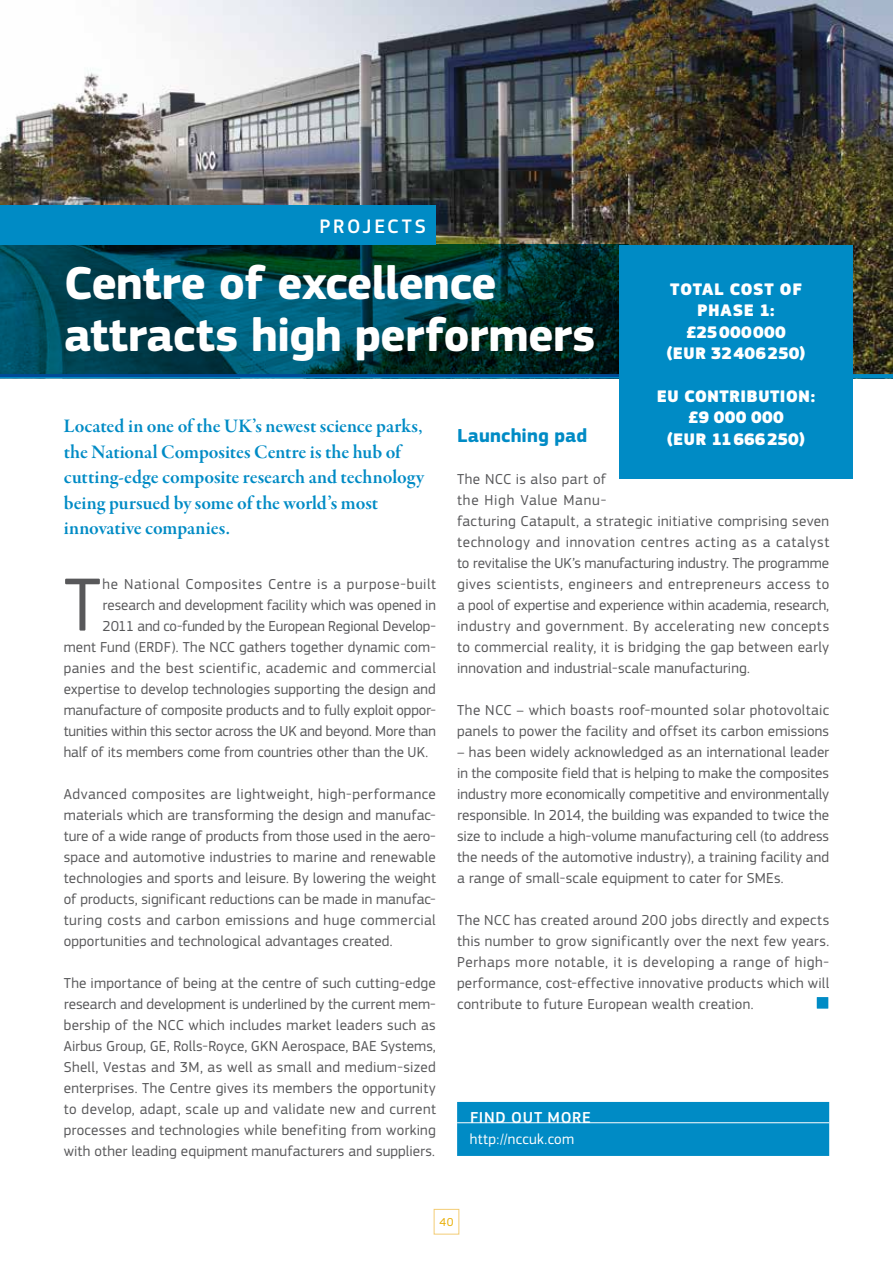
<style>
.page{position:relative;width:893px;height:1263px;background:#fff}
.page>*{position:absolute;margin:0;border:0;box-sizing:border-box;transform-origin:0 0}
.t1{font:78.3px "EC Square Sans Pro";color:#58585a}
.t2{font:700 48px/52.5px "EC Square Sans Pro";letter-spacing:-.015em;color:#fff}
.t3{font:500 20.25px "EC Square Sans Pro";letter-spacing:.125em;color:#fff}
.t4{font:19.5px/25.5px "Garamond Premr Pro Smbd Subh";color:#008bc5}
.t5{font:700 19.5px "EC Square Sans Pro";letter-spacing:.005em;color:#008bc5}
.t6{font:900 17.4px/21.5px "EC Square Sans Pro";letter-spacing:.015em;color:#fff;text-align:center}
.t7{font:500 16.5px "EC Square Sans Pro";letter-spacing:.04em;color:#fff}
.t8{font:15px/21px "EC Square Sans Pro";letter-spacing:.015em;color:#58585a;text-align:justify}
.t9{font:15px "EC Square Sans Pro";letter-spacing:-.01em;color:#58585a}
.t10{font:15px "EC Square Sans Pro";letter-spacing:-.005em;color:#58585a}
.t11{font:15px "EC Square Sans Pro";letter-spacing:.045em;color:#58585a}
.t12{font:15px "EC Square Sans Pro";letter-spacing:.02em;color:#fff}
.t13{font:12px "EC Square Sans Pro";color:#e8ad00}
</style>
<div class="page">
<img style="left:0;top:0;width:892px;height:374px">
<hr style="left:892px;top:0;width:1px;height:379px;background:#90989e">
<div style="left:0;top:374px;width:893px;height:5px;background:#008bc5"></div>
<svg style="left:0;top:244px;width:629px;height:133px;background:#00404b"></svg>
<hr style="left:892px;top:244px;width:1px;height:133px;background:#6dbea9">
<div style="left:434px;top:1209px;width:25px;height:25px;border:1px solid #f3cc75"></div>
<div style="left:457px;top:1102px;width:372px;height:54px;background:#008bc5"></div>
<hr style="left:457px;top:1122px;width:372px;height:1px;background:#fff">
<svg style="left:817px;top:997px;width:11px;height:12px"></svg>
<div style="left:619px;top:245px;width:234px;height:233px;background:#008bc5"></div>
<div style="left:0;top:205px;width:436px;height:40px;background:#008bc5"></div>
<hr style="left:892px;top:205px;width:1px;height:40px;background:#6dbea9">
<h3 class="t3" style="left:320px;top:214px;width:108px">PROJECTS</h3>
<h2 class="t2" style="left:64px;top:258px;width:533px">Centre of excellence attracts high performers</h2>
<p class="t6" style="left:666px;top:279px;width:140px">TOTAL COST OF<br>PHASE 1: £25000000 (EUR 32406250)</p>
<p class="t6" style="left:657px;top:386px;width:160px">EU CONTRIBUTION: £9 000 000<br>(EUR 11666250)</p>
<h3 class="t4" style="left:64px;top:414px;width:362px">Located in one of the UK’s newest science parks, the National Composites Centre is the hub of cutting-edge composite research and technology being pursued by some of the world’s most innovative companies.</h3>
<h1 class="t1" style="left:64px;top:559px;width:39px">T</h1>
<p class="t11" style="left:103px;top:575px;width:335px">he National Composites Centre is a purpose-built</p>
<h3 class="t5" style="left:457px;top:423px;width:132px">Launching pad</h3>
<p class="t8" style="left:457px;top:468px;width:374px;text-align:left">The NCC is also part of<br>the High Value Manu-<br>facturing Catapult, a strategic initiative comprising seven technology and innovation centres acting as a catalyst to revitalise the UK’s manufacturing industry. The programme gives scientists, engineers and entrepreneurs access to a pool of expertise and experience within academia, research, industry and government. By accelerating new concepts to commercial reality, it is bridging the gap between early innovation and industrial-scale manufacturing.</p>
<p class="t8" style="left:457px;top:699px;width:374px">The NCC – which boasts roof-mounted solar photovoltaic panels to power the facility and offset its carbon emissions</p>
<p class="t8" style="left:457px;top:741px;width:374px">– has been widely acknowledged as an international leader in the composite field that is helping to make the composites industry more economically competitive and environmentally responsible. In 2014, the building was expanded to twice the size to include a high-volume manufacturing cell (to address the needs of the automotive industry), a training facility and a range of small-scale equipment to cater for SMEs.</p>
<p class="t8" style="left:457px;top:909px;width:374px">The NCC has created around 200 jobs directly and expects this number to grow significantly over the next few years.<br>Perhaps more notable, it is developing a range of high&shy;performance, cost-effective innovative products which will contribute to future European wealth creation.</p>
<p class="t8" style="left:103px;top:594px;width:335px">research and development facility which was opened in</p>
<p class="t9" style="left:103px;top:617px;width:335px">2011 and co-funded by the European Regional Develop-</p>
<p class="t8" style="left:64px;top:636px;width:373px">ment Fund (ERDF). The NCC gathers together dynamic com-</p>
<p class="t8" style="left:64px;top:657px;width:374px">panies and the best scientific, academic and commercial</p>
<p class="t8" style="left:64px;top:678px;width:374px">expertise to develop technologies supporting the design and</p>
<p class="t10" style="left:64px;top:701px;width:374px">manufacture of composite products and to fully exploit oppor-</p>
<p class="t9" style="left:64px;top:722px;width:374px">tunities within this sector across the UK and beyond. More than</p>
<p class="t8" style="left:64px;top:741px;width:366px">half of its members come from countries other than the UK.</p>
<p class="t8" style="left:64px;top:783px;width:374px">Advanced composites are lightweight, high-performance materials which are transforming the design and manufac&shy;ture of a wide range of products from those used in the aero&shy;space and automotive industries to marine and renewable technologies and sports and leisure. By lowering the weight of products, significant reductions can be made in manufac&shy;turing costs and carbon emissions and huge commercial opportunities and technological advantages created.</p>
<p class="t8" style="left:64px;top:972px;width:374px">The importance of being at the centre of such cutting-edge research and development is underlined by the current mem&shy;bership of the NCC which includes market leaders such as Airbus Group, GE, Rolls-Royce, GKN Aerospace, BAE Systems, Shell, Vestas and 3M, as well as small and medium-sized enterprises. The Centre gives its members the opportunity to develop, adapt, scale up and validate new and current processes and technologies while benefiting from working with other leading equipment manufacturers and suppliers.</p>
<p class="t7" style="left:470px;top:1108px;width:122px">FIND OUT MORE</p>
<p class="t12" style="left:470px;top:1130px;width:106px">http://nccuk.com</p>
<p class="t13" style="left:440px;top:1215px;width:15px">40</p>
</div>
